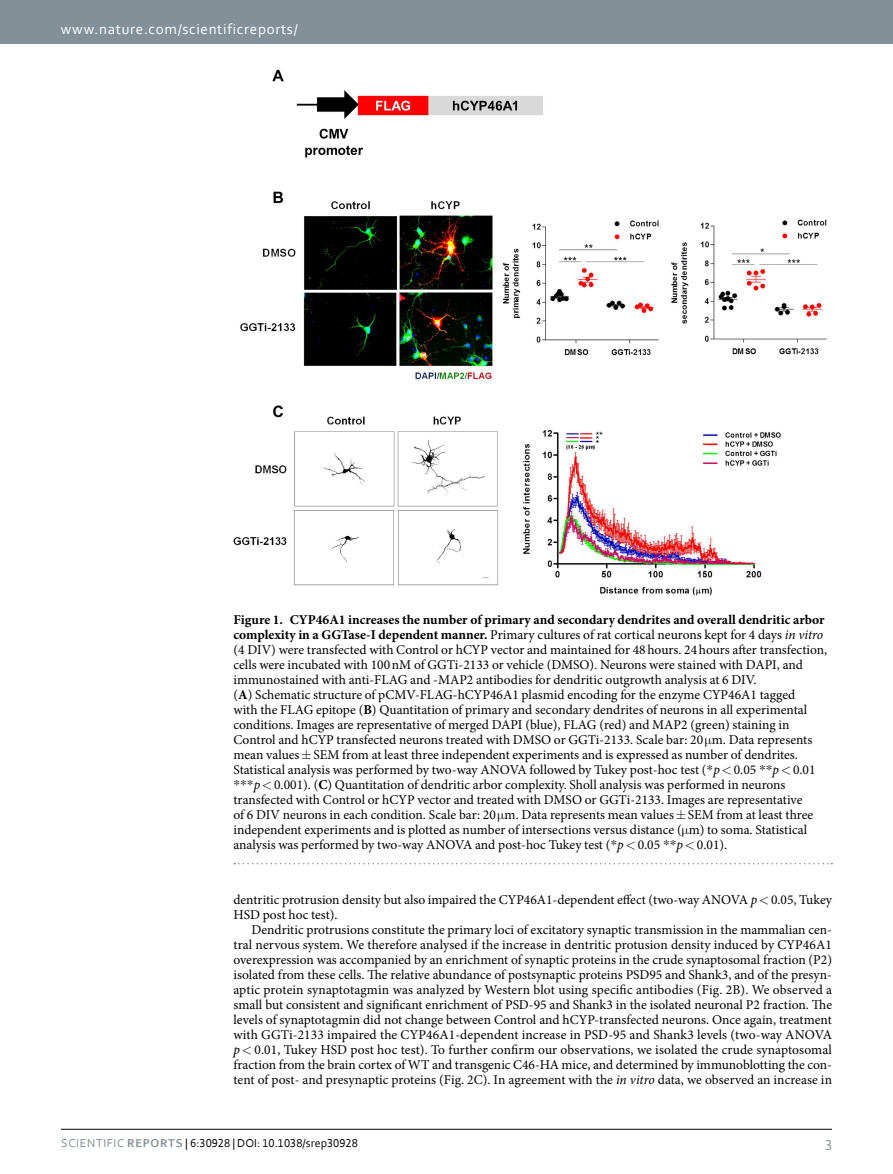
<style>
.page{position:relative;width:893px;height:1174px;background:#fff}
.page>*{position:absolute;margin:0;border:0;box-sizing:border-box;transform-origin:0 0}
.t1{font:15px "Corbel";letter-spacing:.045em;color:#fff}
.t2{font:15px "Corbel";color:#839097}
.t3{font:13.5px/15px "Minion Pro";color:#000}
.t4{font:12px "Corbel";color:#000}
.s1{font-weight:700}
.s2{font-style:italic}
.s3{font-family:"STIX General"}
.s4{color:#839097}
.s5{font-weight:700;color:#839097}
</style>
<div class="page">
<div style="left:0;top:0;width:893px;height:43px;background:#839097"></div>
<hr style="left:61px;top:1129px;width:771px;height:1px;background:#000">
<img style="left:233px;top:70px;width:594px;height:526px">
<svg style="left:234px;top:863px;width:598px;height:1px"></svg>
<p class="t1" style="left:61px;top:19px;width:238px">www.nature.com/scientificreports/</p>
<p class="t3" style="left:233px;top:612px;width:595px"><span class="s1">Figure 1. CYP46A1 increases the number of primary and secondary dendrites and overall dendritic arbor complexity in a GGTase-I dependent manner.</span> Primary cultures of rat cortical neurons kept for 4 days <span class="s2">in vitro </span>(4 DIV) were transfected with Control or hCYP vector and maintained for 48hours. 24hours after transfection, cells were incubated with 100nM of GGTi-2133 or vehicle (DMSO). Neurons were stained with DAPI, and immunostained with anti-FLAG and -MAP2 antibodies for dendritic outgrowth analysis at 6 DIV.<br>(<span class="s1">A</span>) Schematic structure of pCMV-FLAG-hCYP46A1 plasmid encoding for the enzyme CYP46A1 tagged<br>with the FLAG epitope (<span class="s1">B</span>) Quantitation of primary and secondary dendrites of neurons in all experimental conditions. Images are representative of merged DAPI (blue), FLAG (red) and MAP2 (green) staining in Control and hCYP transfected neurons treated with DMSO or GGTi-2133. Scale bar: 20 m. Data represents mean values SEM from at least three independent experiments and is expressed as number of dendrites.<br>Statistical analysis was performed by two-way ANOVA followed by Tukey post-hoc test (<span class="s3">*</span><span class="s2">p</span> 0.05 <span class="s3">**</span><span class="s2">p</span> 0.01 <span class="s3">***</span><span class="s2">p</span> 0.001). (<span class="s1">C</span>) Quantitation of dendritic arbor complexity. Sholl analysis was performed in neurons transfected with Control or hCYP vector and treated with DMSO or GGTi-2133. Images are representative<br>of 6 DIV neurons in each condition. Scale bar: 20 m. Data represents mean values SEM from at least three independent experiments and is plotted as number of intersections versus distance ( m) to soma. Statistical analysis was performed by two-way ANOVA and post-hoc Tukey test (<span class="s3">*</span><span class="s2">p</span> 0.05 <span class="s3">**</span><span class="s2">p</span> 0.01).</p>
<p class="t3" style="left:233px;top:892px;width:600px">dentritic protrusion density but also impaired the CYP46A1-dependent effect (two-way ANOVA <span class="s2">p</span> 0.05, Tukey<br>HSD post hoc test).</p>
<p class="t3" style="left:233px;top:922px;width:600px;text-align:justify;text-indent:18px">Dendritic protrusions constitute the primary loci of excitatory synaptic transmission in the mammalian cen&shy;tral nervous system. We therefore analysed if the increase in dentritic protusion density induced by CYP46A1 overexpression was accompanied by an enrichment of synaptic proteins in the crude synaptosomal fraction (P2) isolated from these cells. The relative abundance of postsynaptic proteins PSD95 and Shank3, and of the presyn&shy;aptic protein synaptotagmin was analyzed by Western blot using specific antibodies (Fig. 2B). We observed a small but consistent and significant enrichment of PSD-95 and Shank3 in the isolated neuronal P2 fraction. The levels of synaptotagmin did not change between Control and hCYP-transfected neurons. Once again, treatment with GGTi-2133 impaired the CYP46A1-dependent increase in PSD-95 and Shank3 levels (two-way ANOVA <span class="s2">p</span> 0.01, Tukey HSD post hoc test). To further confirm our observations, we isolated the crude synaptosomal fraction from the brain cortex of WT and transgenic C46-HA mice, and determined by immunoblotting the con&shy;tent of post- and presynaptic proteins (Fig. 2C). In agreement with the <span class="s2">in vitro</span> data, we observed an increase in</p>
<p class="t4" style="left:61px;top:1135px;width:298px"><span class="s4">Scientific</span> <span class="s5">REPORTS</span> | 6:30928 | DOI: 10.1038/srep30928</p>
<p class="t2" style="left:825px;top:1132px;width:8px">3</p>
</div>
